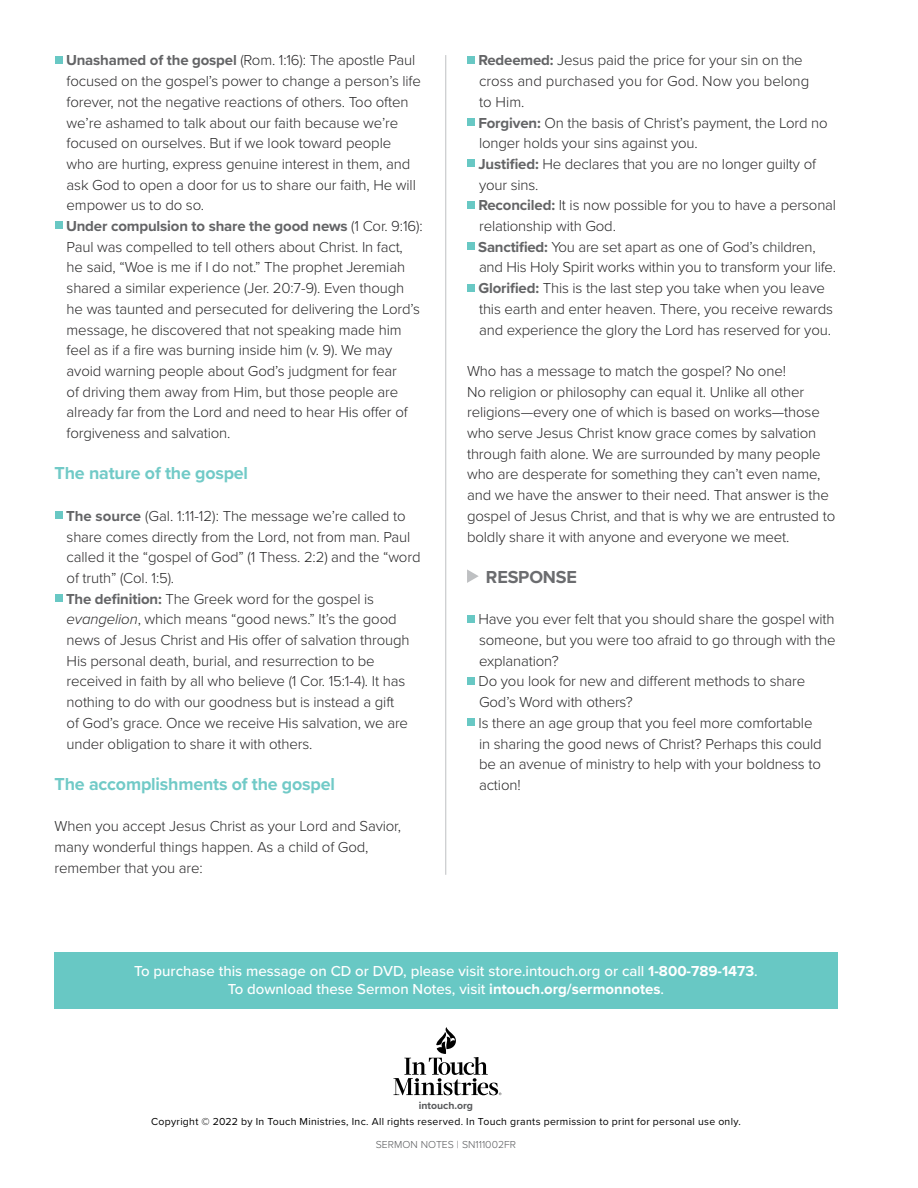
<style>
.page{position:relative;width:918px;height:1188px;background:#fff}
.page>*{position:absolute;margin:0;border:0;box-sizing:border-box;transform-origin:0 0}
.t1{font:700 18px "Proxima Nova";letter-spacing:-.01em;color:#71cac7}
.t2{font:700 18px "Proxima Nova";letter-spacing:-.01em;color:#6b6c6f}
.t3{font:300 15px/20.7px "Proxima Nova";letter-spacing:-.01em;color:#292829}
.t4{font:500 15px/18px "Proxima Nova";color:#fff;text-align:center}
.t5{font:10.5px "Proxima Nova";letter-spacing:.025em;color:#000}
.t6{font:300 10.5px "Proxima Nova";color:#58595b}
.t7{font:700 10.5px "Proxima Nova";color:#58595b}
.s1{font-weight:700;color:#636466}
.s2{font-style:italic}
.s3{font-weight:700}
</style>
<div class="page">
<div style="left:54px;top:953px;width:783px;height:56px;background:#68c8c4"></div>
<svg style="left:393px;top:1027px;width:108px;height:68px"></svg>
<div style="left:55px;top:56px;width:7px;height:8px;background:#68c8c4"></div>
<div style="left:55px;top:221px;width:7px;height:8px;background:#68c8c4"></div>
<div style="left:55px;top:511px;width:7px;height:8px;background:#68c8c4"></div>
<div style="left:55px;top:594px;width:7px;height:8px;background:#68c8c4"></div>
<div style="left:467px;top:56px;width:8px;height:8px;background:#68c8c4"></div>
<div style="left:467px;top:118px;width:8px;height:8px;background:#68c8c4"></div>
<div style="left:467px;top:159px;width:8px;height:8px;background:#68c8c4"></div>
<div style="left:467px;top:201px;width:8px;height:8px;background:#68c8c4"></div>
<div style="left:467px;top:242px;width:8px;height:8px;background:#68c8c4"></div>
<div style="left:467px;top:284px;width:8px;height:7px;background:#68c8c4"></div>
<svg style="left:467px;top:569px;width:12px;height:14px"></svg>
<div style="left:467px;top:615px;width:8px;height:8px;background:#68c8c4"></div>
<div style="left:467px;top:677px;width:8px;height:8px;background:#68c8c4"></div>
<div style="left:467px;top:718px;width:8px;height:8px;background:#68c8c4"></div>
<hr style="left:445px;top:55px;width:1px;height:820px;background:#bec0c2">
<p class="t3" style="left:66px;top:49px;width:358px"><span class="s1">Unashamed of the gospel</span> (Rom. 1:16): The apostle Paul focused on the gospel’s power to change a person’s life forever, not the negative reactions of others. Too often we’re ashamed to talk about our faith because we’re focused on ourselves. But if we look toward people<br>who are hurting, express genuine interest in them, and ask God to open a door for us to share our faith, He will empower us to do so.<br><span class="s1">Under compulsion to share the good news</span> (1 Cor. 9:16):<br>Paul was compelled to tell others about Christ. In fact,<br>he said, “Woe is me if I do not.” The prophet Jeremiah shared a similar experience (Jer. 20:7-9). Even though he was taunted and persecuted for delivering the Lord’s message, he discovered that not speaking made him feel as if a fire was burning inside him (v. 9). We may avoid warning people about God’s judgment for fear<br>of driving them away from Him, but those people are already far from the Lord and need to hear His offer of forgiveness and salvation.</p>
<p class="t1" style="left:55px;top:460px;width:195px">The nature of the gospel</p>
<p class="t3" style="left:66px;top:505px;width:356px"><span class="s1">The source</span> (Gal. 1:11-12): The message we’re called to share comes directly from the Lord, not from man. Paul called it the “gospel of God” (1 Thess. 2:2) and the “word of truth” (Col. 1:5).<br><span class="s1">The definition:</span> The Greek word for the gospel is <span class="s2">evangelion</span>, which means “good news.” It’s the good news of Jesus Christ and His offer of salvation through His personal death, burial, and resurrection to be received in faith by all who believe (1 Cor. 15:1-4). It has nothing to do with our goodness but is instead a gift<br>of God’s grace. Once we receive His salvation, we are under obligation to share it with others.</p>
<p class="t1" style="left:55px;top:771px;width:282px">The accomplishments of the gospel</p>
<p class="t3" style="left:55px;top:815px;width:348px">When you accept Jesus Christ as your Lord and Savior, many wonderful things happen. As a child of God, remember that you are:</p>
<p class="t3" style="left:478px;top:49px;width:359px"><span class="s1">Redeemed:</span> Jesus paid the price for your sin on the cross and purchased you for God. Now you belong<br>to Him.<br><span class="s1">Forgiven:</span> On the basis of Christ’s payment, the Lord no longer holds your sins against you.<br><span class="s1">Justified:</span> He declares that you are no longer guilty of your sins.<br><span class="s1">Reconciled:</span> It is now possible for you to have a personal relationship with God.<br><span class="s1">Sanctified:</span> You are set apart as one of God’s children, and His Holy Spirit works within you to transform your life.<br><span class="s1">Glorified:</span> This is the last step you take when you leave this earth and enter heaven. There, you receive rewards and experience the glory the Lord has reserved for you.</p>
<p class="t3" style="left:467px;top:360px;width:370px">Who has a message to match the gospel? No one!<br>No religion or philosophy can equal it. Unlike all other religions—every one of which is based on works—those who serve Jesus Christ know grace comes by salvation through faith alone. We are surrounded by many people who are desperate for something they can’t even name, and we have the answer to their need. That answer is the gospel of Jesus Christ, and that is why we are entrusted to boldly share it with anyone and everyone we meet.</p>
<p class="t2" style="left:486px;top:564px;width:93px">RESPONSE</p>
<p class="t3" style="left:478px;top:608px;width:359px">Have you ever felt that you should share the gospel with someone, but you were too afraid to go through with the explanation?<br>Do you look for new and different methods to share God’s Word with others?<br>Is there an age group that you feel more comfortable<br>in sharing the good news of Christ? Perhaps this could be an avenue of ministry to help with your boldness to action!</p>
<p class="t4" style="left:134px;top:962px;width:625px">To purchase this message on CD or DVD, please visit store.intouch.org or call <span class="s3">1-800-789-1473</span>.<br>To download these Sermon Notes, visit <span class="s3">intouch.org/sermonnotes</span>.</p>
<p class="t7" style="left:419px;top:1098px;width:56px">intouch.org</p>
<p class="t5" style="left:151px;top:1114px;width:591px">Copyright © 2022 by In Touch Ministries, Inc. All rights reserved. In Touch grants permission to print for personal use only.</p>
<p class="t6" style="left:376px;top:1136px;width:142px">SERMON NOTES | SN111002FR</p>
</div>
